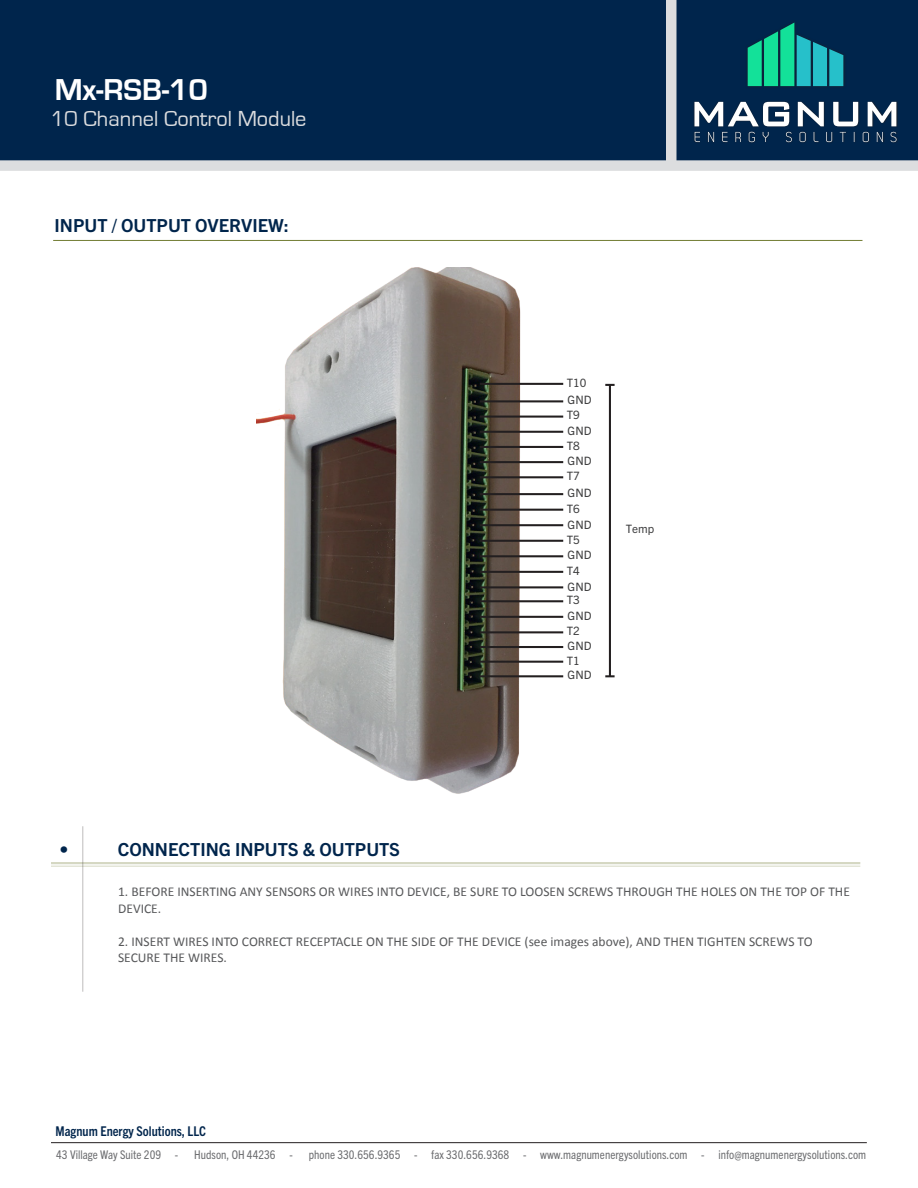
<style>
.page{position:relative;width:918px;height:1188px;background:#fff}
.page>*{position:absolute;margin:0;border:0;box-sizing:border-box;transform-origin:0 0}
.t1{font:700 31.2px "Eurostile";color:#fff}
.t2{font:22.35px "Eurostile";color:#dcdddf}
.t3{font:700 18px "Trade Gothic Next LT Pro";color:#00254c}
.t4{font:13.5px/16.5px "Calibri";color:#57585a}
.t5{font:700 condensed 13.5px "Trade Gothic Next LT Pro";color:#00254c}
.t6{font:condensed 12px "Trade Gothic Next LT Pro";letter-spacing:.005em;color:#6c6d70}
.t7{font:11.55px "Trade Gothic Next LT Pro";color:#3e3e3f}
</style>
<div class="page">
<div style="left:0;top:0;width:918px;height:166px;background:#00254c"></div>
<div style="left:0;top:160px;width:918px;height:11px;background:#dcdddf"></div>
<hr style="left:51px;top:1142px;width:816px;height:1px;background:#231f20">
<hr style="left:53px;top:240px;width:809px;height:1px;background:#727c33">
<hr style="left:51px;top:862px;width:809px;height:2px;background:#727c33">
<hr style="left:51px;top:866px;width:809px;height:1px;background:#727c33">
<hr style="left:82px;top:826px;width:1px;height:166px;background:#231f20">
<img style="left:257px;top:267px;width:266px;height:527px">
<hr style="left:609px;top:385px;width:2px;height:291px;background:#231f20">
<svg style="left:605px;top:675px;width:10px;height:2px"></svg>
<svg style="left:605px;top:384px;width:10px;height:2px"></svg>
<hr style="left:480px;top:383px;width:83px;height:2px;background:#231f20">
<hr style="left:480px;top:400px;width:83px;height:2px;background:#231f20">
<hr style="left:480px;top:416px;width:83px;height:2px;background:#231f20">
<hr style="left:480px;top:431px;width:83px;height:2px;background:#231f20">
<hr style="left:480px;top:446px;width:83px;height:2px;background:#231f20">
<hr style="left:480px;top:461px;width:83px;height:2px;background:#231f20">
<hr style="left:480px;top:476px;width:83px;height:2px;background:#231f20">
<hr style="left:480px;top:493px;width:83px;height:2px;background:#231f20">
<hr style="left:480px;top:509px;width:83px;height:2px;background:#231f20">
<hr style="left:480px;top:524px;width:83px;height:2px;background:#231f20">
<hr style="left:480px;top:540px;width:83px;height:2px;background:#231f20">
<hr style="left:480px;top:555px;width:83px;height:2px;background:#231f20">
<hr style="left:480px;top:571px;width:83px;height:2px;background:#231f20">
<hr style="left:480px;top:586px;width:83px;height:2px;background:#231f20">
<hr style="left:480px;top:600px;width:83px;height:2px;background:#231f20">
<hr style="left:480px;top:616px;width:83px;height:2px;background:#231f20">
<hr style="left:480px;top:631px;width:83px;height:2px;background:#231f20">
<hr style="left:480px;top:646px;width:83px;height:2px;background:#231f20">
<hr style="left:480px;top:661px;width:83px;height:2px;background:#231f20">
<hr style="left:480px;top:675px;width:83px;height:2px;background:#231f20">
<div style="left:666px;top:0;width:10px;height:166px;background:#dcdddf"></div>
<div style="left:745px;top:20px;width:102px;height:69px;background:#231f20;opacity:.75"></div>
<svg style="left:748px;top:23px;width:95px;height:63px"></svg>
<svg style="left:694px;top:101px;width:203px;height:42px"></svg>
<p class="t1" style="left:55px;top:73px;width:155px">Mx-RSB-10</p>
<p class="t2" style="left:50px;top:106px;width:258px">10 Channel Control Module</p>
<p class="t3" style="left:55px;top:213px;width:236px">INPUT / OUTPUT OVERVIEW:</p>
<p class="t7" style="left:567px;top:374px;width:21px">T10</p>
<p class="t7" style="left:567px;top:407px;width:15px">T9</p>
<p class="t7" style="left:567px;top:438px;width:15px">T8</p>
<p class="t7" style="left:567px;top:468px;width:15px">T7</p>
<p class="t7" style="left:567px;top:500px;width:15px">T6</p>
<p class="t7" style="left:567px;top:531px;width:15px">T5</p>
<p class="t7" style="left:567px;top:562px;width:15px">T4</p>
<p class="t7" style="left:567px;top:592px;width:15px">T3</p>
<p class="t7" style="left:567px;top:623px;width:15px">T2</p>
<p class="t7" style="left:567px;top:652px;width:15px">T1</p>
<p class="t7" style="left:568px;top:392px;width:25px">GND</p>
<p class="t7" style="left:568px;top:422px;width:25px">GND</p>
<p class="t7" style="left:568px;top:453px;width:25px">GND</p>
<p class="t7" style="left:568px;top:485px;width:25px">GND</p>
<p class="t7" style="left:568px;top:517px;width:25px">GND</p>
<p class="t7" style="left:568px;top:547px;width:25px">GND</p>
<p class="t7" style="left:568px;top:579px;width:25px">GND</p>
<p class="t7" style="left:568px;top:607px;width:25px">GND</p>
<p class="t7" style="left:568px;top:638px;width:25px">GND</p>
<p class="t7" style="left:568px;top:667px;width:25px">GND</p>
<p class="t7" style="left:626px;top:521px;width:30px">Temp</p>
<p class="t3" style="left:59px;top:837px;width:10px">•</p>
<p class="t3" style="left:118px;top:837px;width:284px">CONNECTING INPUTS &amp; OUTPUTS</p>
<p class="t4" style="left:118px;top:884px;width:733px">1. BEFORE INSERTING ANY SENSORS OR WIRES INTO DEVICE, BE SURE TO LOOSEN SCREWS THROUGH THE HOLES ON THE TOP OF THE<br>DEVICE.</p>
<p class="t4" style="left:118px;top:933px;width:696px">2. INSERT WIRES INTO CORRECT RECEPTACLE ON THE SIDE OF THE DEVICE (see images above), AND THEN TIGHTEN SCREWS TO</p>
<p class="t4" style="left:118px;top:950px;width:110px">SECURE THE WIRES.</p>
<p class="t5" style="left:56px;top:1122px;width:152px">Magnum Energy Solutions, LLC</p>
<p class="t6" style="left:56px;top:1146px;width:123px">43 Village Way Suite 209 -</p>
<p class="t6" style="left:194px;top:1146px;width:100px">Hudson, OH 44236 -</p>
<p class="t6" style="left:309px;top:1146px;width:559px">phone 330.656.9365 - fax 330.656.9368 - www.magnumenergysolutions.com - info@magnumenergysolutions.com</p>
</div>
